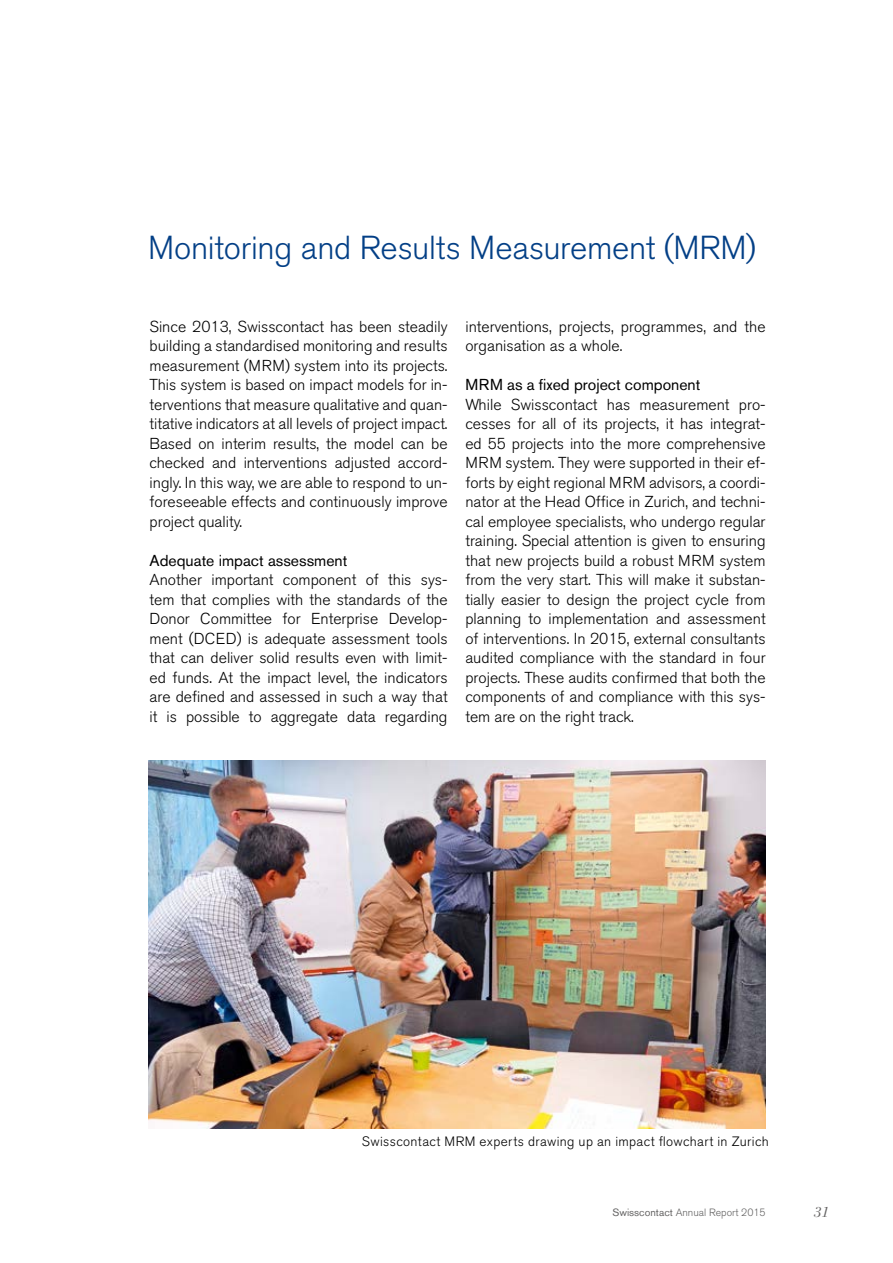
<style>
.page{position:relative;width:893px;height:1263px;background:#fff}
.page>*{position:absolute;margin:0;border:0;box-sizing:border-box;transform-origin:0 0}
.t1{font:300 33px "Akzidenz Grotesk BQ";letter-spacing:-.005em;color:#033f86}
.t2{font:300 15.75px/19.5px "Akzidenz Grotesk BQ";color:#000;text-align:justify}
.t3{font:15.75px "Akzidenz Grotesk BQ";color:#000}
.t4{font:italic 15.3px "Bodoni";color:#646363}
.t5{font:300 13.5px "Akzidenz Grotesk BQ";letter-spacing:.03em;color:#000}
.t6{font:300 10.5px "Akzidenz Grotesk BQ";color:#646363}
.s1{font-weight:400}
</style>
<div class="page">
<img style="left:149px;top:760px;width:617px;height:368px">
<h1 class="t1" style="left:148px;top:229px;width:610px">Monitoring and Results Measurement (MRM)</h1>
<p class="t2" style="left:150px;top:317px;width:300px">Since 2013, Swisscontact has been steadily building a standardised monitoring and results measurement (MRM) system into its projects.<br>This system is based on impact models for in&shy;terventions that measure qualitative and quan&shy;titative indicators at all levels of project impact.<br>Based on interim results, the model can be checked and interventions adjusted accord&shy;ingly. In this way, we are able to respond to un&shy;foreseeable effects and continuously improve project quality.</p>
<p class="t3" style="left:150px;top:551px;width:199px">Adequate impact assessment</p>
<p class="t2" style="left:150px;top:570px;width:300px">Another important component of this sys&shy;tem that complies with the standards of the Donor Committee for Enterprise Develop&shy;ment (DCED) is adequate assessment tools that can deliver solid results even with limit&shy;ed funds. At the impact level, the indicators are defined and assessed in such a way that it is possible to aggregate data regarding</p>
<p class="t2" style="left:465px;top:317px;width:302px">interventions, projects, programmes, and the organisation as a whole.</p>
<p class="t3" style="left:465px;top:375px;width:236px">MRM as a fixed project component</p>
<p class="t2" style="left:465px;top:395px;width:302px">While Swisscontact has measurement pro&shy;cesses for all of its projects, it has integrat&shy;ed 55 projects into the more comprehensive MRM system. They were supported in their ef&shy;forts by eight regional MRM advisors, a coordi&shy;nator at the Head Office in Zurich, and techni&shy;cal employee specialists, who undergo regular training. Special attention is given to ensuring that new projects build a robust MRM system from the very start. This will make it substan&shy;tially easier to design the project cycle from planning to implementation and assessment of interventions. In 2015, external consultants audited compliance with the standard in four projects. These audits confirmed that both the components of and compliance with this sys&shy;tem are on the right track.</p>
<p class="t5" style="left:362px;top:1133px;width:408px">Swisscontact MRM experts drawing up an impact flowchart in Zurich</p>
<p class="t6" style="left:612px;top:1206px;width:155px"><span class="s1">Swisscontact</span> Annual Report 2015</p>
<p class="t4" style="left:814px;top:1203px;width:17px">31</p>
</div>
